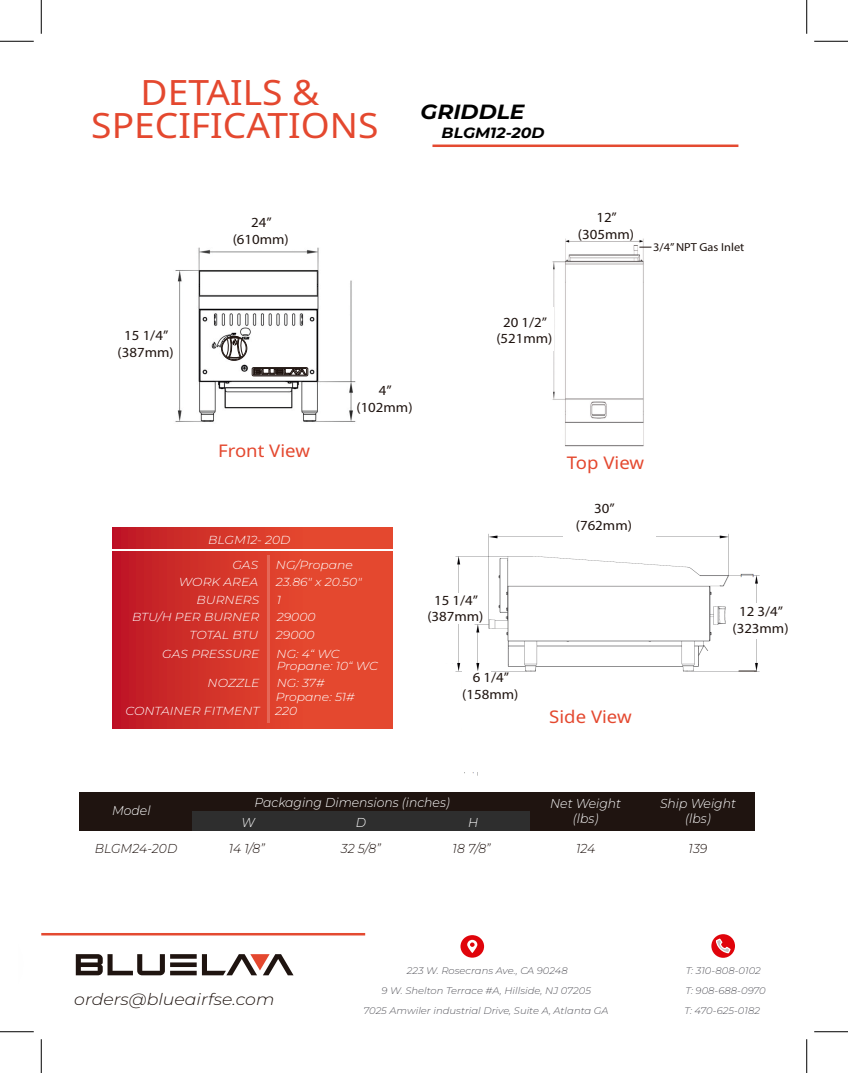
<style>
.page{position:relative;width:848px;height:1073px;background:#fff}
.page>*{position:absolute;margin:0;border:0;box-sizing:border-box;transform-origin:0 0}
.t1{font:34.88px/32.5px "Noto Sans";color:#e4482f;text-align:center;scale:1.07 1}
.t2{font:italic 100 20.5px "Montserrat";color:#000;scale:1.07 1}
.t3{font:17.38px "Noto Sans";color:#e4482f;scale:1.07 1}
.t4{font:italic 100 16.25px "Montserrat";color:#1f1410;scale:1.07 1}
.t5{font:italic 100 14.75px "Montserrat";color:#000;scale:1.07 1}
.t6{font:14px/16.8px "Myriad Pro";color:#1f1410;text-align:center;scale:1.07 1}
.t7{font:italic 100 12.88px/15.1px "Montserrat";color:#fff;text-align:center;scale:.96 1}
.t8{font:italic 100 12.88px "Montserrat";color:#1f1410;scale:.96 1}
.t9{font:italic 100 11.62px/17.8px "Montserrat";color:#fff;text-align:right;scale:1.07 1}
.t10{font:11.62px "Myriad Pro";color:#1f1410;scale:1.07 1}
.t11{font:italic 100 9.5px "Montserrat";color:#56565d;scale:1.05 1}
</style>
<div class="page">
<img style="left:175px;top:247px;width:181px;height:175px">
<img style="left:452px;top:533px;width:308px;height:243px">
<div style="left:80px;top:792px;width:112px;height:38px;background:#1f1410"></div>
<div style="left:192px;top:792px;width:337px;height:19px;background:#1f1410"></div>
<div style="left:529px;top:792px;width:112px;height:38px;background:#1f1410"></div>
<div style="left:641px;top:792px;width:113px;height:38px;background:#1f1410"></div>
<div style="left:192px;top:811px;width:112px;height:19px;background:#2e2e2e"></div>
<div style="left:304px;top:811px;width:113px;height:19px;background:#2e2e2e"></div>
<div style="left:417px;top:811px;width:112px;height:19px;background:#2e2e2e"></div>
<div style="left:113px;top:551px;width:279px;height:177px;background:linear-gradient(to right,#c21d26,#ed5331)"></div>
<div style="left:112px;top:528px;width:280px;height:20px;background:linear-gradient(to right,#c21d26,#ec5331)"></div>
<hr style="left:267px;top:555px;width:3px;height:168px;background:#fff">
<svg style="left:94px;top:954px;width:199px;height:21px"></svg>
<hr style="left:41px;top:933px;width:324px;height:2px;background:#e44a31">
<hr style="left:432px;top:144px;width:306px;height:3px;background:#e44a31">
<img style="left:19px;top:792px;width:75px;height:241px">
<img style="left:552px;top:238px;width:95px;height:209px">
<div style="left:221px;top:336px;width:26px;height:24px;border:1px solid #1f1410;border-radius:50%"></div>
<svg style="left:222px;top:337px;width:24px;height:22px"></svg>
<div style="left:222px;top:337px;width:24px;height:23px;border:1px solid #1f1410;border-radius:50%"></div>
<svg style="left:225px;top:334px;width:18px;height:24px"></svg>
<div style="left:252px;top:367px;width:56px;height:9px;border:1px solid #1f1410"></div>
<div style="left:253px;top:368px;width:54px;height:7px;border:1px solid #1f1410"></div>
<svg style="left:254px;top:369px;width:52px;height:5px"></svg>
<div style="left:252px;top:232px;width:32px;height:17px;background:#fff"></div>
<div style="left:521px;top:307px;width:32px;height:43px;background:#fff"></div>
<div style="left:590px;top:229px;width:32px;height:12px;background:#fff"></div>
<div style="left:563px;top:519px;width:92px;height:17px;background:#fff"></div>
<div style="left:738px;top:579px;width:15px;height:95px;background:#fff"></div>
<div style="left:751px;top:602px;width:9px;height:36px;background:#fff"></div>
<svg style="left:738px;top:671px;width:18px;height:1px"></svg>
<div style="left:462px;top:671px;width:28px;height:101px;background:#fff"></div>
<div style="left:442px;top:562px;width:14px;height:101px;background:#fff"></div>
<div style="left:452px;top:593px;width:9px;height:31px;background:#fff"></div>
<div style="left:460px;top:935px;width:24px;height:22px;background:#e0040b;border-radius:50%"></div>
<svg style="left:467px;top:939px;width:10px;height:14px"></svg>
<div style="left:711px;top:934px;width:24px;height:23px;background:#e0040b;border-radius:50%"></div>
<svg style="left:715px;top:934px;width:15px;height:20px"></svg>
<svg style="left:639px;top:247px;width:12px;height:1px"></svg>
<hr style="left:0;top:1030px;width:34px;height:2px;background:#fff">
<hr style="left:0;top:41px;width:34px;height:1px;background:#000">
<hr style="left:814px;top:41px;width:34px;height:1px;background:#000">
<hr style="left:0;top:1031px;width:34px;height:1px;background:#000">
<hr style="left:814px;top:1031px;width:34px;height:1px;background:#000">
<hr style="left:41px;top:0;width:1px;height:34px;background:#000">
<hr style="left:41px;top:1039px;width:1px;height:33px;background:#000">
<hr style="left:806px;top:0;width:1px;height:34px;background:#000">
<hr style="left:806px;top:1039px;width:1px;height:33px;background:#000">
<h1 class="t1" style="left:91px;top:77px;width:270px">DETAILS &amp;<br>SPECIFICATIONS</h1>
<h2 class="t2" style="left:420px;top:98px;width:99px">GRIDDLE</h2>
<p class="t5" style="left:441px;top:122px;width:98px">BLGM12-20D</p>
<p class="t6" style="left:233px;top:214px;width:54px">24” (610mm)</p>
<p class="t6" style="left:578px;top:208px;width:54px">12” (305mm)</p>
<p class="t10" style="left:653px;top:240px;width:87px">3/4” NPT Gas Inlet</p>
<p class="t6" style="left:118px;top:327px;width:54px">15 1/4” (387mm)</p>
<h3 class="t3" style="left:218px;top:438px;width:87px">Front View</h3>
<p class="t9" style="left:208px;top:530px;width:78px">BLGM12- 20D</p>
<p class="t6" style="left:356px;top:381px;width:54px">4” (102mm)</p>
<p class="t9" style="left:232px;top:555px;width:26px">GAS</p>
<p class="t9" style="left:132px;top:591px;width:120px">BURNERS<br>BTU/H PER BURNER<br>TOTAL BTU<br>GAS PRESSURE</p>
<p class="t9" style="left:179px;top:572px;width:75px">WORK AREA</p>
<p class="t9" style="left:276px;top:555px;width:73px">NG/Propane</p>
<p class="t9" style="left:276px;top:591px;width:61px;text-align:left">1<br>29000<br>29000<br>NG: 4“ WC</p>
<p class="t9" style="left:276px;top:572px;width:82px">23.86" x 20.50"</p>
<p class="t9" style="left:277px;top:657px;width:96px">Propane: 10“ WC</p>
<p class="t9" style="left:208px;top:673px;width:50px">NOZZLE</p>
<p class="t9" style="left:125px;top:702px;width:127px">CONTAINER FITMENT</p>
<p class="t9" style="left:277px;top:673px;width:46px">NG: 37#</p>
<p class="t9" style="left:275px;top:702px;width:22px">220</p>
<p class="t9" style="left:276px;top:687px;width:75px">Propane: 51#</p>
<p class="t6" style="left:496px;top:313px;width:54px">20 1/2” (521mm)</p>
<p class="t6" style="left:427px;top:591px;width:54px">15 1/4” (387mm)</p>
<p class="t6" style="left:462px;top:669px;width:54px">6 1/4” (158mm)</p>
<h3 class="t3" style="left:567px;top:450px;width:74px">Top View</h3>
<p class="t6" style="left:576px;top:499px;width:54px">30” (762mm)</p>
<h3 class="t3" style="left:549px;top:704px;width:78px">Side View</h3>
<p class="t6" style="left:732px;top:603px;width:54px">12 3/4” (323mm)</p>
<p class="t7" style="left:254px;top:794px;width:205px">Packaging Dimensions (inches)</p>
<p class="t7" style="left:112px;top:802px;width:42px">Model</p>
<p class="t7" style="left:660px;top:795px;width:81px">Ship Weight (lbs)</p>
<p class="t7" style="left:550px;top:795px;width:75px">Net Weight (lbs)</p>
<p class="t7" style="left:241px;top:814px;width:16px">W</p>
<p class="t7" style="left:355px;top:814px;width:12px">D</p>
<p class="t7" style="left:468px;top:814px;width:12px">H</p>
<p class="t8" style="left:95px;top:840px;width:87px">BLGM24-20D</p>
<p class="t8" style="left:229px;top:840px;width:39px">14 1/8”</p>
<p class="t8" style="left:341px;top:840px;width:43px">32 5/8”</p>
<p class="t8" style="left:452px;top:840px;width:41px">18 7/8”</p>
<p class="t8" style="left:576px;top:840px;width:21px">124</p>
<p class="t8" style="left:688px;top:840px;width:21px">139</p>
<h3 class="t4" style="left:74px;top:988px;width:188px">orders@blueairfse.com</h3>
<p class="t11" style="left:407px;top:964px;width:155px">223 W. Rosecrans Ave., CA 90248</p>
<p class="t11" style="left:685px;top:964px;width:73px">T: 310-808-0102</p>
<p class="t11" style="left:363px;top:1004px;width:235px">7025 Amwiler industrial Drive, Suite A, Atlanta GA</p>
<p class="t11" style="left:381px;top:983px;width:201px">9 W. Shelton Terrace #A, Hillside, NJ 07205</p>
<p class="t11" style="left:685px;top:983px;width:78px">T: 908-688-0970</p>
<p class="t11" style="left:684px;top:1004px;width:73px">T: 470-625-0182</p>
</div>
